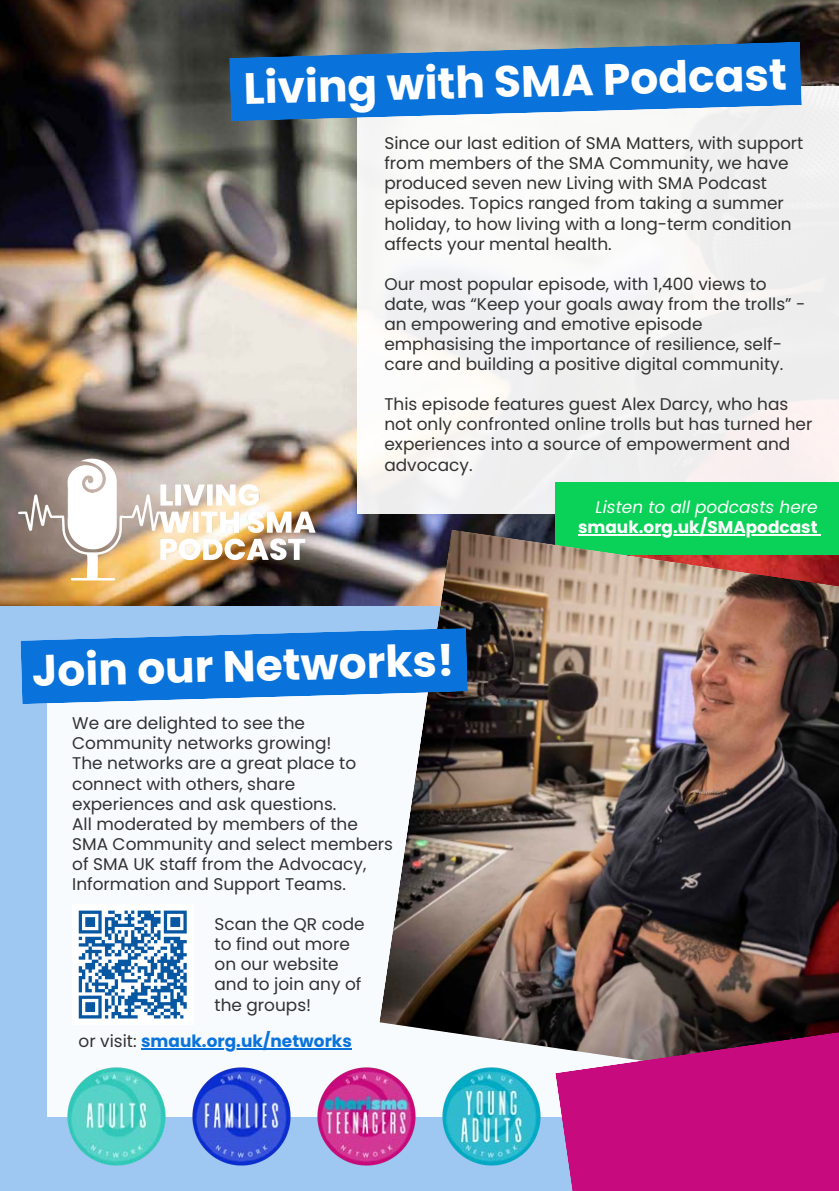
<style>
.page{position:relative;width:839px;height:1191px;background:#fff}
.page>*{position:absolute;margin:0;border:0;box-sizing:border-box;transform-origin:0 0}
.t1{font:700 43.8px "Poppins";color:#fff}
.t2{font:17px/20px "Poppins";color:#323232}
.t3{font:700 17px "Poppins";color:#0a73db}
.t4{font:italic 17px "Poppins";color:#fff}
.t5{font:700 17px "Poppins";color:#fff}
.s1{font-weight:400;color:#323232}
</style>
<div class="page">
<div style="left:0;top:0;width:838px;height:1191px;background:#9ec7f2"></div>
<img style="left:0;top:0;width:838px;height:606px">
<div style="left:357px;top:86px;width:481px;height:428px;background:#f4f1f2"></div>
<div style="left:47px;top:686px;width:791px;height:430px;background:#f8fbfe"></div>
<div style="left:555px;top:482px;width:283px;height:73px;background:#0ad157"></div>
<img style="left:379px;top:529px;width:459px;height:519px">
<svg style="left:555px;top:974px;width:283px;height:217px;background:#a0266c"></svg>
<img style="left:15px;top:455px;width:311px;height:129px">
<svg style="left:229px;top:42px;width:572px;height:79px;background:#2d7fcf"></svg>
<svg style="left:21px;top:628px;width:447px;height:76px;background:#2782db"></svg>
<img style="left:63px;top:1067px;width:108px;height:99px">
<img style="left:437px;top:1067px;width:108px;height:99px">
<img style="left:312px;top:1067px;width:108px;height:99px">
<img style="left:187px;top:1067px;width:108px;height:99px">
<div style="left:72px;top:904px;width:121px;height:121px;background:#fff"></div>
<svg style="left:78px;top:910px;width:109px;height:109px"></svg>
<hr style="left:578px;top:534px;width:239px;height:1px;background:#fff">
<hr style="left:141px;top:1049px;width:211px;height:1px;background:#0a73db">
<p class="t1" style="left:243px;top:56px;width:544px;rotate:-1deg">Living with SMA Podcast</p>
<p class="t2" style="left:384px;top:133px;width:420px">Since our last edition of SMA Matters, with support from members of the SMA Community, we have produced seven new Living with SMA Podcast episodes. Topics ranged from taking a summer holiday, to how living with a long-term condition affects your mental health.</p>
<p class="t2" style="left:384px;top:274px;width:422px">Our most popular episode, with 1,400 views to date, was “Keep your goals away from the trolls” - an empowering and emotive episode emphasising the importance of resilience, self&shy;care and building a positive digital community.</p>
<p class="t2" style="left:384px;top:394px;width:429px">This episode features guest Alex Darcy, who has not only confronted online trolls but has turned her experiences into a source of empowerment and advocacy.</p>
<p class="t1" style="left:32px;top:639px;width:423px;rotate:-1deg">Join our Networks!</p>
<p class="t2" style="left:72px;top:713px;width:261px">We are delighted to see the<br>Community networks growing!</p>
<p class="t2" style="left:72px;top:753px;width:285px">The networks are a great place to connect with others, share experiences and ask questions.</p>
<h1 class="t2" style="left:72px;top:814px;width:322px">All moderated by members of the<br>SMA Community and select members of SMA UK staff from the Advocacy,<br>Information and Support Teams.</h1>
<p class="t2" style="left:214px;top:914px;width:152px">Scan the QR code to find out more on our website and to join any of the groups!</p>
<p class="t3" style="left:79px;top:1030px;width:275px"><span class="s1">or visit:</span> smauk.org.uk/networks</p>
<p class="t4" style="left:595px;top:495px;width:223px">Listen to all podcasts here</p>
<p class="t5" style="left:578px;top:515px;width:241px">smauk.org.uk/SMApodcast</p>
</div>
